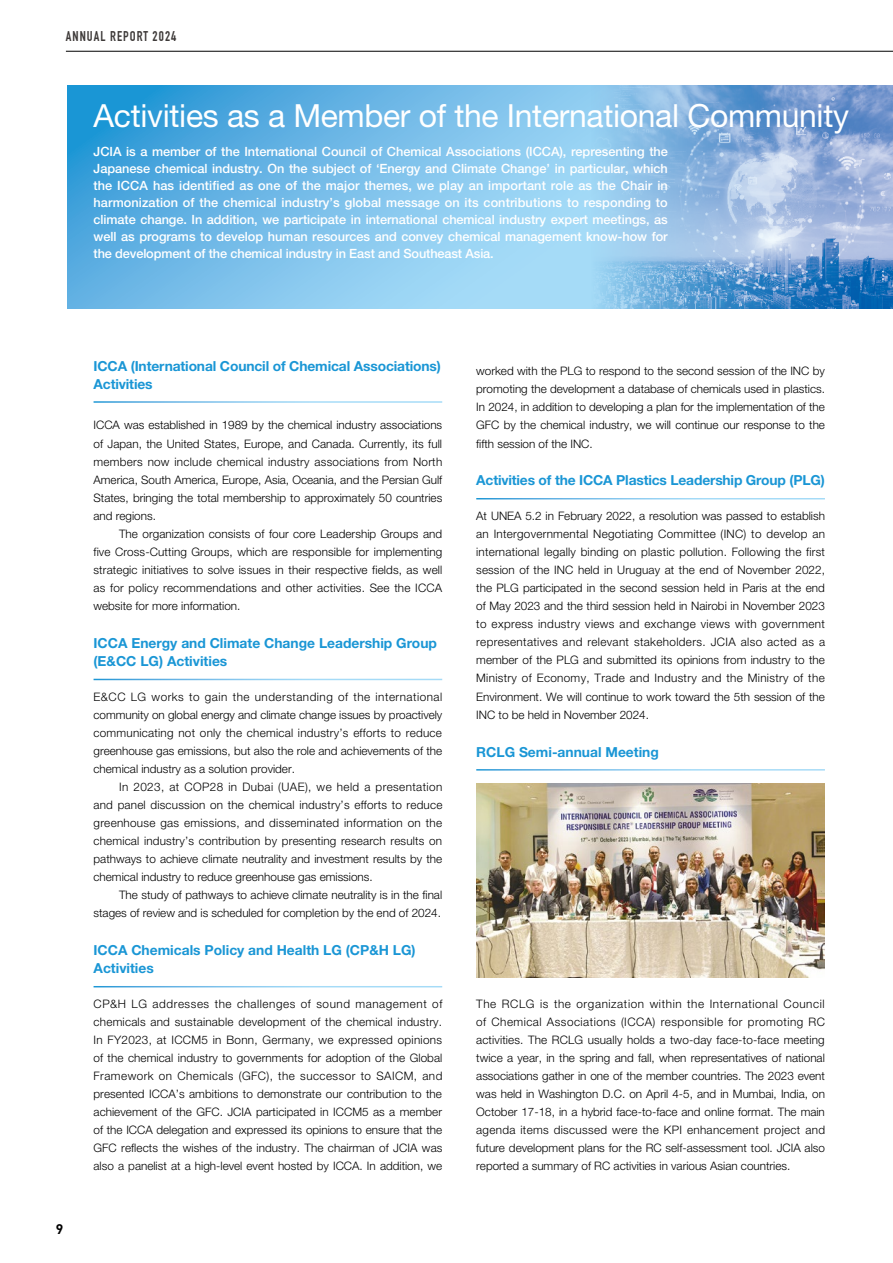
<style>
.page{position:relative;width:893px;height:1263px;background:#fff}
.page>*{position:absolute;margin:0;border:0;box-sizing:border-box;transform-origin:0 0}
.t1{font:31.95px "Helvetica Neue LT Std";letter-spacing:-.01em;color:#fff}
.t2{font:700 13.8px/18.1px "Helvetica Neue LT Std";color:#1a96d5}
.t3{font:700 13.8px "DIN Condensed";letter-spacing:.075em;color:#3e3a39}
.t4{font:700 13.8px "DIN Pro";color:#000}
.t5{font:500 12.75px/17px "Helvetica Neue LT Std";letter-spacing:-.01em;color:#fff;text-align:justify}
.t6{font:300 11.7px/18px "Helvetica Neue LT Std";color:#000;text-align:justify}
</style>
<div class="page">
<svg style="left:68px;top:85px;width:523px;height:223px;background:#74bde9"></svg>
<img style="left:591px;top:85px;width:302px;height:223px">
<hr style="left:66px;top:51px;width:827px;height:1px;background:#000">
<img style="left:477px;top:783px;width:348px;height:195px">
<p class="t3" style="left:66px;top:28px;width:112px">ANNUAL REPORT 2024</p>
<h1 class="t1" style="left:94px;top:97px;width:757px">Activities as a Member of the International Community</h1>
<p class="t5" style="left:94px;top:143px;width:576px">JCIA is a member of the International Council of Chemical Associations (ICCA), representing the Japanese chemical industry. On the subject of ‘Energy and Climate Change’ in particular, which the ICCA has identified as one of the major themes, we play an important role as the Chair in harmonization of the chemical industry’s global message on its contributions to responding to climate change. In addition, we participate in international chemical industry expert meetings, as well as programs to develop human resources and convey chemical management know-how for the development of the chemical industry in East and Southeast Asia.</p>
<p class="t4" style="left:56px;top:1218px;width:9px">9</p>
<p class="t2" style="left:94px;top:356px;width:349px">ICCA (International Council of Chemical Associations)<br>Activities</p>
<p class="t6" style="left:94px;top:416px;width:350px">ICCA was established in 1989 by the chemical industry associations of Japan, the United States, Europe, and Canada. Currently, its full members now include chemical industry associations from North America, South America, Europe, Asia, Oceania, and the Persian Gulf States, bringing the total membership to approximately 50 countries and regions.</p>
<p class="t6" style="left:94px;top:524px;width:350px;text-indent:26px">The organization consists of four core Leadership Groups and five Cross-Cutting Groups, which are responsible for implementing strategic initiatives to solve issues in their respective fields, as well as for policy recommendations and other activities. See the ICCA website for more information.</p>
<p class="t2" style="left:94px;top:634px;width:345px">ICCA Energy and Climate Change Leadership Group (E&amp;CC LG) Activities</p>
<p class="t6" style="left:94px;top:687px;width:350px">E&amp;CC LG works to gain the understanding of the international community on global energy and climate change issues by proactively communicating not only the chemical industry’s efforts to reduce greenhouse gas emissions, but also the role and achievements of the chemical industry as a solution provider.</p>
<p class="t6" style="left:94px;top:777px;width:350px;text-indent:26px">In 2023, at COP28 in Dubai (UAE), we held a presentation and panel discussion on the chemical industry’s efforts to reduce greenhouse gas emissions, and disseminated information on the chemical industry’s contribution by presenting research results on pathways to achieve climate neutrality and investment results by the chemical industry to reduce greenhouse gas emissions.</p>
<p class="t6" style="left:94px;top:886px;width:350px;text-align:right">The study of pathways to achieve climate neutrality is in the final stages of review and is scheduled for completion by the end of 2024.</p>
<p class="t2" style="left:94px;top:941px;width:324px">ICCA Chemicals Policy and Health LG (CP&amp;H LG)<br>Activities</p>
<p class="t6" style="left:94px;top:994px;width:350px">CP&amp;H LG addresses the challenges of sound management of chemicals and sustainable development of the chemical industry.<br>In FY2023, at ICCM5 in Bonn, Germany, we expressed opinions of the chemical industry to governments for adoption of the Global Framework on Chemicals (GFC), the successor to SAICM, and presented ICCA’s ambitions to demonstrate our contribution to the achievement of the GFC. JCIA participated in ICCM5 as a member of the ICCA delegation and expressed its opinions to ensure that the GFC reflects the wishes of the industry. The chairman of JCIA was also a panelist at a high-level event hosted by ICCA. In addition, we</p>
<p class="t6" style="left:476px;top:362px;width:350px">worked with the PLG to respond to the second session of the INC by promoting the development a database of chemicals used in plastics.<br>In 2024, in addition to developing a plan for the implementation of the GFC by the chemical industry, we will continue our response to the fifth session of the INC.</p>
<p class="t2" style="left:476px;top:471px;width:350px">Activities of the ICCA Plastics Leadership Group (PLG)</p>
<p class="t6" style="left:476px;top:506px;width:350px">At UNEA 5.2 in February 2022, a resolution was passed to establish an Intergovernmental Negotiating Committee (INC) to develop an international legally binding on plastic pollution. Following the first session of the INC held in Uruguay at the end of November 2022, the PLG participated in the second session held in Paris at the end of May 2023 and the third session held in Nairobi in November 2023 to express industry views and exchange views with government representatives and relevant stakeholders. JCIA also acted as a member of the PLG and submitted its opinions from industry to the Ministry of Economy, Trade and Industry and the Ministry of the Environment. We will continue to work toward the 5th session of the INC to be held in November 2024.</p>
<p class="t2" style="left:476px;top:742px;width:184px">RCLG Semi-annual Meeting</p>
<p class="t6" style="left:476px;top:994px;width:350px">The RCLG is the organization within the International Council of Chemical Associations (ICCA) responsible for promoting RC activities. The RCLG usually holds a two-day face-to-face meeting twice a year, in the spring and fall, when representatives of national associations gather in one of the member countries. The 2023 event was held in Washington D.C. on April 4-5, and in Mumbai, India, on October 17-18, in a hybrid face-to-face and online format. The main agenda items discussed were the KPI enhancement project and future development plans for the RC self-assessment tool. JCIA also reported a summary of RC activities in various Asian countries.</p>
</div>
